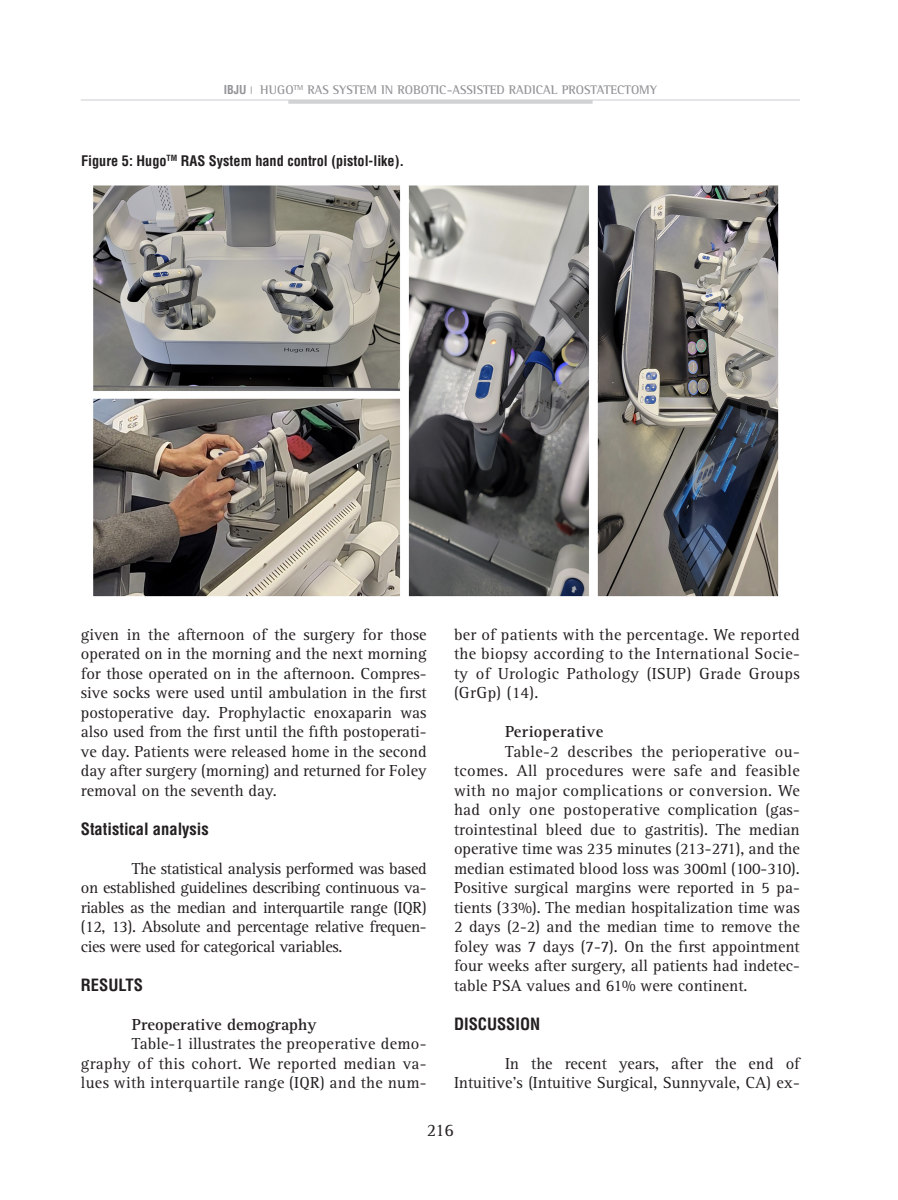
<style>
.page{position:relative;width:898px;height:1200px;background:#fff}
.page>*{position:absolute;margin:0;border:0;box-sizing:border-box;transform-origin:0 0}
.t1{font:18px "Rotis Serif";color:#231f20}
.TEXTO_ARTIGO{font:16.5px/19.5px "Rotis Serif";color:#231f20;text-align:justify}
.MARCADORES{font:700 condensed 16.5px "Helvetica";color:#231f20}
.SUB_MARCADORES{font:700 16.5px "Rotis Serif";color:#231f20}
.SUB_MARCADORES-2{font:700 16.5px "Rotis Serif";letter-spacing:.02em;color:#231f20}
.TITULO_TABELAS_E_FIG{font:700 condensed 14.25px "Helvetica";color:#231f20}
.t2{font:700 12.75px "Rotis Semi Serif";color:#939598}
.s1{font-family:"Helvetica";font-stretch:condensed;font-size:12px}
</style>
<div class="page">
<hr style="left:81px;top:99px;width:718px;height:2px;background:#dcdddf">
<hr style="left:288px;top:100px;width:304px;height:4px;background:#d1d2d4">
<img style="left:93px;top:185px;width:686px;height:412px">
<p class="t2" style="left:223px;top:82px;width:435px"><span class="s1">IBJU</span> <sup>|</sup> HUGO<sup>TM</sup> RAS SYSTEM IN ROBOTIC-ASSISTED RADICAL PROSTATECTOMY</p>
<p class="TITULO_TABELAS_E_FIG" style="left:81px;top:152px;width:324px">Figure 5: Hugo<sup>TM</sup> RAS System hand control (pistol-like).</p>
<p class="TEXTO_ARTIGO" style="left:81px;top:624px;width:347px">given in the afternoon of the surgery for those operated on in the morning and the next morning for those operated on in the afternoon. Compres&shy;sive socks were used until ambulation in the first postoperative day. Prophylactic enoxaparin was also used from the first until the fifth postoperati&shy;ve day. Patients were released home in the second day after surgery (morning) and returned for Foley removal on the seventh day.</p>
<p class="MARCADORES" style="left:81px;top:818px;width:129px">Statistical analysis</p>
<p class="TEXTO_ARTIGO" style="left:81px;top:858px;width:347px;text-indent:51px">The statistical analysis performed was based on established guidelines describing continuous va&shy;riables as the median and interquartile range (IQR) (12, 13). Absolute and percentage relative frequen&shy;cies were used for categorical variables.</p>
<p class="MARCADORES" style="left:81px;top:974px;width:64px">RESULTS</p>
<p class="SUB_MARCADORES" style="left:132px;top:1014px;width:186px">Preoperative demography</p>
<p class="TEXTO_ARTIGO" style="left:81px;top:1034px;width:347px;text-indent:51px">Table-1 illustrates the preoperative demo&shy;graphy of this cohort. We reported median va&shy;lues with interquartile range (IQR) and the num-</p>
<p class="TEXTO_ARTIGO" style="left:454px;top:624px;width:347px">ber of patients with the percentage. We reported the biopsy according to the International Socie&shy;ty of Urologic Pathology (ISUP) Grade Groups (GrGp) (14).</p>
<p class="SUB_MARCADORES-2" style="left:505px;top:721px;width:100px">Perioperative</p>
<p class="TEXTO_ARTIGO" style="left:454px;top:741px;width:347px;text-indent:51px">Table-2 describes the perioperative ou&shy;tcomes. All procedures were safe and feasible with no major complications or conversion. We had only one postoperative complication (gas&shy;trointestinal bleed due to gastritis). The median operative time was 235 minutes (213-271), and the median estimated blood loss was 300ml (100-310).<br>Positive surgical margins were reported in 5 pa&shy;tients (33%). The median hospitalization time was 2 days (2-2) and the median time to remove the foley was 7 days (7-7). On the first appointment four weeks after surgery, all patients had indetec&shy;table PSA values and 61% were continent.</p>
<p class="MARCADORES" style="left:454px;top:1013px;width:88px">DISCUSSION</p>
<p class="TEXTO_ARTIGO" style="left:454px;top:1053px;width:347px;text-align:right">In the recent years, after the end of<br>Intuitive’s (Intuitive Surgical, Sunnyvale, CA) ex-</p>
<p class="t1" style="left:427px;top:1119px;width:29px">216</p>
</div>
